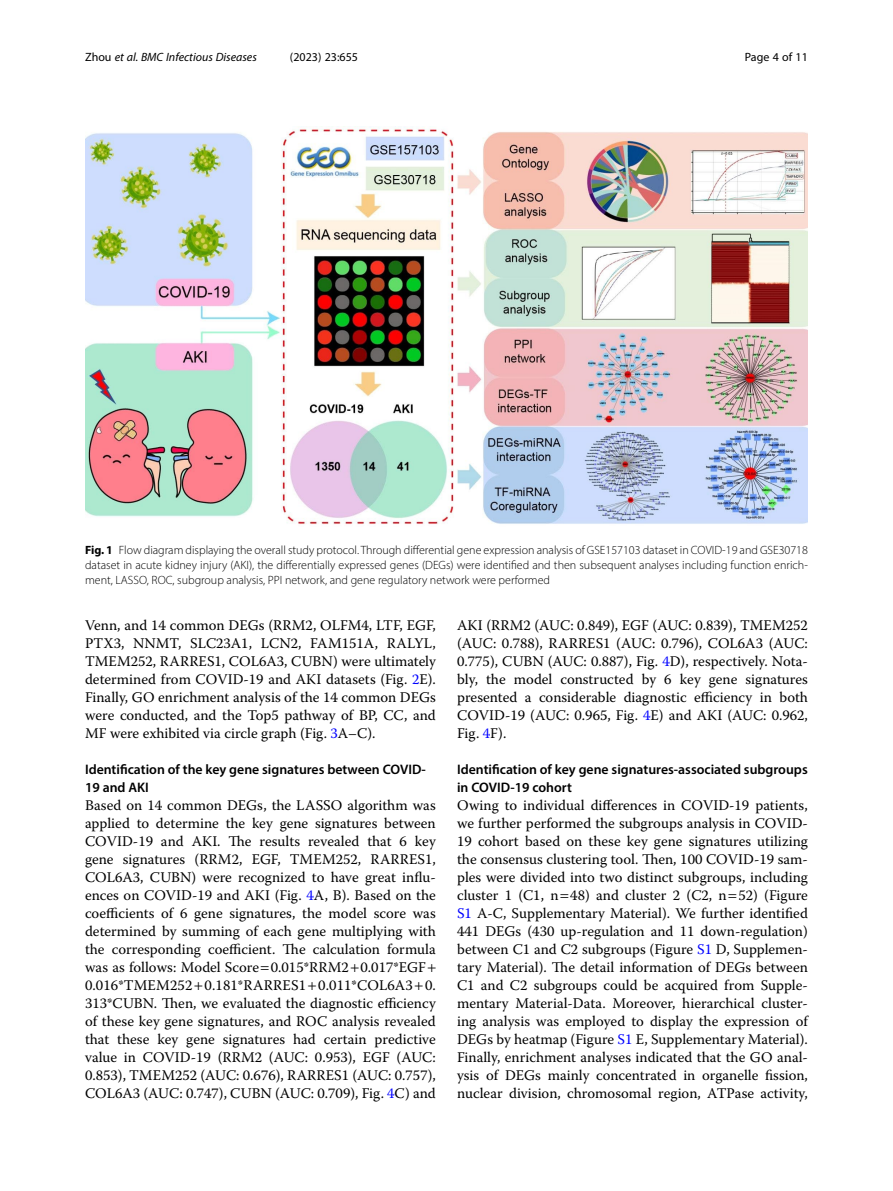
<style>
.page{position:relative;width:893px;height:1191px;background:#fff}
.page>*{position:absolute;margin:0;border:0;box-sizing:border-box;transform-origin:0 0}
.Body_Text{font:14.7px/18px "Warnock Pro";color:#000;text-align:justify}
.Head_2{font:600 13.8px/18px "Myriad Pro";color:#000}
.Figure_Caption{font:300 12px/15px "Myriad Pro";color:#000;text-align:justify}
.t1{font:italic 12px "Myriad Pro";color:#000}
.t2{font:12px "Myriad Pro";color:#000}
.s1{font-style:normal}
.s2{font-weight:700}
.s3{color:#00f}
</style>
<div class="page">
<img style="left:85px;top:126px;width:723px;height:398px">
<p class="t1" style="left:85px;top:50px;width:173px"><span class="s1">Zhou</span> et al. BMC Infectious Diseases</p>
<p class="t2" style="left:290px;top:50px;width:70px">(2023) 23:655</p>
<p class="t2" style="left:745px;top:50px;width:65px">Page 4 of 11</p>
<p class="Figure_Caption" style="left:85px;top:542px;width:724px"><span class="s2">Fig. 1</span> Flow diagram displaying the overall study protocol. Through differential gene expression analysis of GSE157103 dataset in COVID-19 and GSE30718 dataset in acute kidney injury (AKI), the differentially expressed genes (DEGs) were identified and then subsequent analyses including function enrich&shy;ment, LASSO, ROC, subgroup analysis, PPI network, and gene regulatory network were performed</p>
<p class="Body_Text" style="left:85px;top:616px;width:352px">Venn, and 14 common DEGs (RRM2, OLFM4, LTF, EGF, PTX3, NNMT, SLC23A1, LCN2, FAM151A, RALYL, TMEM252, RARRES1, COL6A3, CUBN) were ultimately determined from COVID-19 and AKI datasets (Fig. <span class="s3">2</span>E).<br>Finally, GO enrichment analysis of the 14 common DEGs were conducted, and the Top5 pathway of BP, CC, and MF were exhibited via circle graph (Fig. <span class="s3">3</span>A–C).</p>
<p class="Head_2" style="left:85px;top:760px;width:342px">Identification of the key gene signatures between COVID-<br>19 and AKI</p>
<p class="Body_Text" style="left:85px;top:796px;width:352px;text-align:left">Based on 14 common DEGs, the LASSO algorithm was applied to determine the key gene signatures between COVID-19 and AKI. The results revealed that 6 key gene signatures (RRM2, EGF, TMEM252, RARRES1, COL6A3, CUBN) were recognized to have great influ&shy;ences on COVID-19 and AKI (Fig. <span class="s3">4</span>A, B). Based on the coefficients of 6 gene signatures, the model score was determined by summing of each gene multiplying with the corresponding coefficient. The calculation formula was as follows: Model Score 0.015*RRM2 0.017*EGF 0.016*TMEM252 0.181*RARRES1 0.011*COL6A3 0.<br>313*CUBN. Then, we evaluated the diagnostic efficiency of these key gene signatures, and ROC analysis revealed that these key gene signatures had certain predictive value in COVID-19 (RRM2 (AUC: 0.953), EGF (AUC:<br>0.853), TMEM252 (AUC: 0.676), RARRES1 (AUC: 0.757), COL6A3 (AUC: 0.747), CUBN (AUC: 0.709), Fig. <span class="s3">4</span>C) and</p>
<p class="Body_Text" style="left:457px;top:616px;width:352px">AKI (RRM2 (AUC: 0.849), EGF (AUC: 0.839), TMEM252 (AUC: 0.788), RARRES1 (AUC: 0.796), COL6A3 (AUC:<br>0.775), CUBN (AUC: 0.887), Fig. <span class="s3">4</span>D), respectively. Nota&shy;bly, the model constructed by 6 key gene signatures presented a considerable diagnostic efficiency in both COVID-19 (AUC: 0.965, Fig. <span class="s3">4</span>E) and AKI (AUC: 0.962, Fig. <span class="s3">4</span>F).</p>
<p class="Head_2" style="left:457px;top:760px;width:352px">Identification of key gene signatures-associated subgroups in COVID-19 cohort</p>
<p class="Body_Text" style="left:457px;top:796px;width:352px">Owing to individual differences in COVID-19 patients, we further performed the subgroups analysis in COVID-19 cohort based on these key gene signatures utilizing the consensus clustering tool. Then, 100 COVID-19 sam&shy;ples were divided into two distinct subgroups, including cluster 1 (C1, n 48) and cluster 2 (C2, n 52) (Figure <span class="s3">S1</span> A-C, Supplementary Material). We further identified 441 DEGs (430 up-regulation and 11 down-regulation) between C1 and C2 subgroups (Figure <span class="s3">S1</span> D, Supplemen&shy;tary Material). The detail information of DEGs between C1 and C2 subgroups could be acquired from Supple&shy;mentary Material-Data. Moreover, hierarchical cluster&shy;ing analysis was employed to display the expression of DEGs by heatmap (Figure <span class="s3">S1</span> E, Supplementary Material).<br>Finally, enrichment analyses indicated that the GO anal&shy;ysis of DEGs mainly concentrated in organelle fission, nuclear division, chromosomal region, ATPase activity,</p>
</div>
